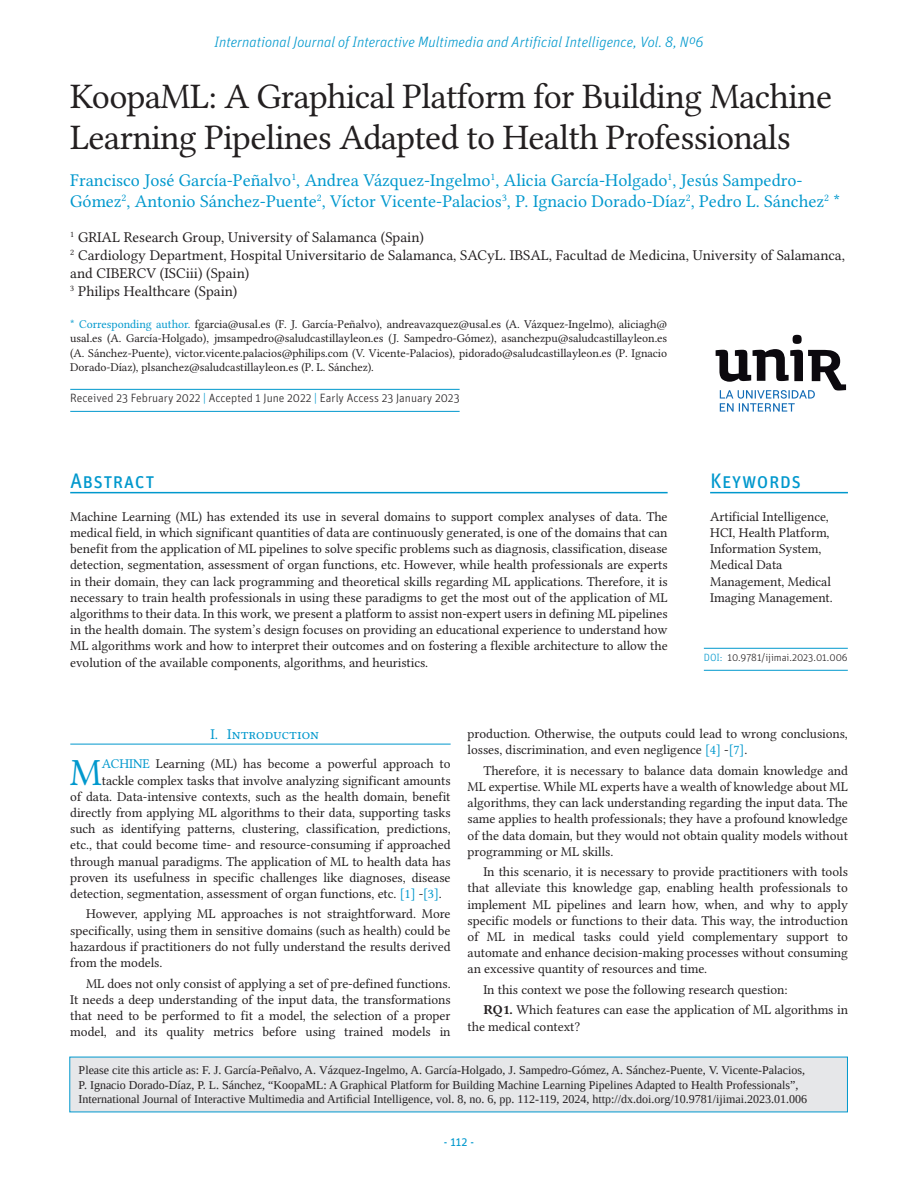
<style>
.page{position:relative;width:918px;height:1188px;background:#fff}
.page>*{position:absolute;margin:0;border:0;box-sizing:border-box;transform-origin:0 0}
.Texto_-_PrimerParrafo{font:38.55px "Libertinus Serif";color:#0098cd}
.Titulo{font:36px/41.4px "Libertinus Serif";letter-spacing:-.02em;color:#231f20}
.Apdo_portada{font:21px "Unit OT";letter-spacing:-.005em;color:#0098cd}
.Autor{font:18px/21.6px "Libertinus Serif";color:#0098cd}
.Departamento{font:15px/18px "Libertinus Serif";color:#231f20}
.t1{font:italic 300 15px "Unit OT";color:#0098cd}
.t2{font:15px "Libertinus Serif";color:#0098cd}
.Texto{font:13.5px/16.2px "Libertinus Serif";letter-spacing:.055em;color:#231f20;text-align:justify}
.Abstract{font:13.5px/16.2px "Libertinus Serif";letter-spacing:.055em;color:#231f20;text-align:justify}
.Texto_-_PrimerParrafo-2{font:13.5px "Libertinus Serif";letter-spacing:.055em;color:#231f20}
.Keywords{font:13.5px/16.2px "Libertinus Serif";color:#231f20}
.Texto_-_PrimerParrafo-3{font:13.5px "Libertinus Serif";letter-spacing:.085em;color:#231f20}
.Texto_-_PrimerParrafo-4{font:13.5px "Libertinus Serif";letter-spacing:.01em;color:#231f20}
.Texto_-_PrimerParrafo-5{font:13.5px "Libertinus Serif";letter-spacing:-.005em;color:#231f20}
.cita-IP{font:12px/14.4px "Liberation Serif";color:#231f20}
.Corresponding_author{font:12px/14.4px "Libertinus Serif";letter-spacing:-.005em;color:#231f20;text-align:justify}
.HistoricoArt{font:300 12px "Unit OT";color:#231f20}
.t3{font:12px "Unit OT";color:#0098cd}
.DOI{font:300 10.5px "Unit OT";color:#231f20}
.s1{color:#0098cd}
.s2{font-weight:700}
</style>
<div class="page">
<div style="left:70px;top:1057px;width:777px;height:55px;background:#e6e7e9"></div>
<svg style="left:716px;top:335px;width:130px;height:77px"></svg>
<hr style="left:710px;top:492px;width:138px;height:1px;background:#0098cd">
<hr style="left:70px;top:492px;width:598px;height:1px;background:#0098cd">
<hr style="left:704px;top:648px;width:144px;height:1px;background:#0098cd">
<hr style="left:704px;top:670px;width:144px;height:1px;background:#0098cd">
<hr style="left:70px;top:389px;width:390px;height:1px;background:#0098cd">
<hr style="left:70px;top:411px;width:390px;height:1px;background:#0098cd">
<hr style="left:70px;top:744px;width:381px;height:1px;background:#0098cd">
<p class="t1" style="left:214px;top:33px;width:491px">International Journal of Interactive Multimedia and Artificial Intelligence, Vol. 8, Nº6</p>
<p class="Titulo" style="left:70px;top:75px;width:763px">KoopaML: A Graphical Platform for Building Machine<br>Learning Pipelines Adapted to Health Professionals</p>
<p class="Autor" style="left:70px;top:169px;width:771px">Francisco José García-Peñalvo<sup>1</sup>, Andrea Vázquez-Ingelmo<sup>1</sup>, Alicia García-Holgado<sup>1</sup>, Jesús Sampedro-<br>Gómez<sup>2</sup>, Antonio Sánchez-Puente<sup>2</sup>, Víctor Vicente-Palacios<sup>3</sup>, P. Ignacio Dorado-Díaz<sup>2</sup>, Pedro L. Sánchez<sup>2</sup> *</p>
<p class="Departamento" style="left:70px;top:228px;width:355px"><sup>1</sup> GRIAL Research Group, University of Salamanca (Spain)</p>
<p class="Departamento" style="left:70px;top:246px;width:776px"><sup>2</sup> Cardiology Department, Hospital Universitario de Salamanca, SACyL. IBSAL, Facultad de Medicina, University of Salamanca, and CIBERCV (ISCiii) (Spain)</p>
<p class="Departamento" style="left:70px;top:282px;width:169px"><sup>3</sup> Philips Healthcare (Spain)</p>
<p class="Corresponding_author" style="left:70px;top:317px;width:598px"><span class="s1">* Corresponding author.</span> fgarcia@usal.es (F. J. García-Peñalvo), andreavazquez@usal.es (A. Vázquez-Ingelmo), aliciagh@ usal.es (A. García-Holgado), jmsampedro@saludcastillayleon.es (J. Sampedro-Gómez), asanchezpu@saludcastillayleon.es (A. Sánchez-Puente), victor.vicente.palacios@philips.com (V. Vicente-Palacios), pidorado@saludcastillayleon.es (P. Ignacio Dorado-Díaz), plsanchez@saludcastillayleon.es (P. L. Sánchez).</p>
<p class="HistoricoArt" style="left:70px;top:391px;width:391px">Received 23 February 2022 <span class="s1">|</span> Accepted 1 June 2022 <span class="s1">|</span> Early Access 23 January 2023</p>
<p class="Apdo_portada" style="left:70px;top:467px;width:86px">Abstract</p>
<p class="Abstract" style="left:70px;top:508px;width:599px">Machine Learning (ML) has extended its use in several domains to support complex analyses of data. The medical field, in which significant quantities of data are continuously generated, is one of the domains that can benefit from the application of ML pipelines to solve specific problems such as diagnosis, classification, disease detection, segmentation, assessment of organ functions, etc. However, while health professionals are experts in their domain, they can lack programming and theoretical skills regarding ML applications. Therefore, it is necessary to train health professionals in using these paradigms to get the most out of the application of ML algorithms to their data. In this work, we present a platform to assist non-expert users in defining ML pipelines in the health domain. The system’s design focuses on providing an educational experience to understand how ML algorithms work and how to interpret their outcomes and on fostering a flexible architecture to allow the evolution of the available components, algorithms, and heuristics.</p>
<p class="Apdo_portada" style="left:710px;top:467px;width:93px">Keywords</p>
<p class="Keywords" style="left:710px;top:508px;width:124px">Artificial Intelligence,<br>HCI, Health Platform,<br>Information System,<br>Medical Data<br>Management, Medical<br>Imaging Management.</p>
<p class="DOI" style="left:704px;top:652px;width:145px"><span class="s1">DOI:</span> 10.9781/ijimai.2023.01.006</p>
<p class="t2" style="left:211px;top:726px;width:110px">I. Introduction</p>
<p class="Texto_-_PrimerParrafo" style="left:70px;top:749px;width:34px">M</p>
<p class="Texto_-_PrimerParrafo-5" style="left:102px;top:756px;width:350px"><span class="s1">ACHINE</span> Learning (ML) has become a powerful approach to</p>
<p class="Texto_-_PrimerParrafo-4" style="left:102px;top:772px;width:350px">tackle complex tasks that involve analyzing significant amounts</p>
<p class="Texto_-_PrimerParrafo-2" style="left:70px;top:788px;width:382px">of data. Data-intensive contexts, such as the health domain, benefit</p>
<p class="Texto_-_PrimerParrafo-2" style="left:70px;top:805px;width:382px">directly from applying ML algorithms to their data, supporting tasks</p>
<p class="Texto_-_PrimerParrafo-2" style="left:70px;top:821px;width:382px">such as identifying patterns, clustering, classification, predictions,</p>
<p class="Texto_-_PrimerParrafo-3" style="left:70px;top:837px;width:382px">etc., that could become time- and resource-consuming if approached</p>
<p class="Texto_-_PrimerParrafo-2" style="left:70px;top:853px;width:382px">through manual paradigms. The application of ML to health data has</p>
<p class="Texto_-_PrimerParrafo-2" style="left:70px;top:869px;width:382px">proven its usefulness in specific challenges like diagnoses, disease</p>
<p class="Texto_-_PrimerParrafo-2" style="left:70px;top:886px;width:373px">detection, segmentation, assessment of organ functions, etc. <span class="s1">[1]</span> -<span class="s1">[3]</span>.</p>
<p class="Texto" style="left:70px;top:906px;width:382px;text-indent:16px">However, applying ML approaches is not straightforward. More specifically, using them in sensitive domains (such as health) could be hazardous if practitioners do not fully understand the results derived from the models.</p>
<p class="Texto" style="left:70px;top:975px;width:382px;text-indent:16px">ML does not only consist of applying a set of pre-defined functions.<br>It needs a deep understanding of the input data, the transformations that need to be performed to fit a model, the selection of a proper model, and its quality metrics before using trained models in</p>
<p class="Texto" style="left:468px;top:725px;width:382px">production. Otherwise, the outputs could lead to wrong conclusions, losses, discrimination, and even negligence <span class="s1">[4]</span> -<span class="s1">[7]</span>.</p>
<p class="Texto" style="left:468px;top:762px;width:382px;text-indent:16px">Therefore, it is necessary to balance data domain knowledge and ML expertise. While ML experts have a wealth of knowledge about ML algorithms, they can lack understanding regarding the input data. The same applies to health professionals; they have a profound knowledge of the data domain, but they would not obtain quality models without programming or ML skills.</p>
<p class="Texto" style="left:468px;top:864px;width:382px;text-indent:16px">In this scenario, it is necessary to provide practitioners with tools that alleviate this knowledge gap, enabling health professionals to implement ML pipelines and learn how, when, and why to apply specific models or functions to their data. This way, the introduction of ML in medical tasks could yield complementary support to automate and enhance decision-making processes without consuming an excessive quantity of resources and time.</p>
<p class="Texto" style="left:483px;top:981px;width:306px">In this context we pose the following research question:</p>
<p class="Texto" style="left:468px;top:1002px;width:382px;text-indent:16px"><span class="s2">RQ1.</span> Which features can ease the application of ML algorithms in the medical context?</p>
<p class="cita-IP" style="left:79px;top:1063px;width:730px">Please cite this article as: F. J. García-Peñalvo, A. Vázquez-Ingelmo, A. García-Holgado, J. Sampedro-Gómez, A. Sánchez-Puente, V. Vicente-Palacios,<br>P. Ignacio Dorado-Díaz, P. L. Sánchez, “KoopaML: A Graphical Platform for Building Machine Learning Pipelines Adapted to Health Professionalsˮ,<br>International Journal of Interactive Multimedia and Artificial Intelligence, vol. 8, no. 6, pp. 112-119, 2024, http://dx.doi.org/10.9781/ijimai.2023.01.006</p>
<p class="t3" style="left:444px;top:1135px;width:32px">- 112 -</p>
</div>
